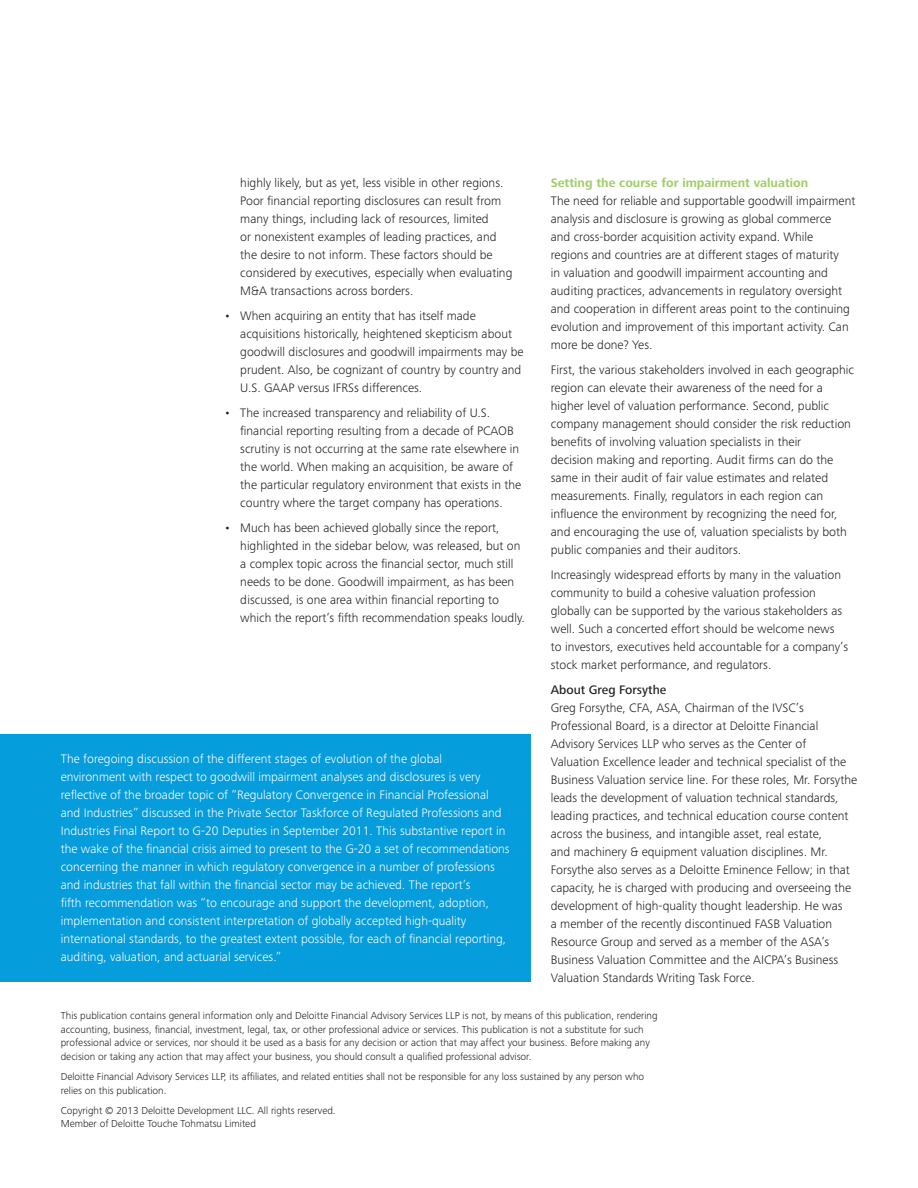
<style>
.page{position:relative;width:918px;height:1188px;background:#fff}
.page>*{position:absolute;margin:0;border:0;box-sizing:border-box;transform-origin:0 0}
.Body_copy{font:300 12.75px/18px "Frutiger Next Pro";color:#231f20}
.Body_copy-2{font:300 12.75px/18px "Frutiger Next Pro";color:#fff}
.B_Subhead__Bold_Colo{font:700 12.75px "Frutiger Next Pro";color:#9fce66}
.Subhead_styles_C_Sub{font:500 12.75px "Frutiger Next Pro";color:#231f20}
.Caption_styles_Capti{font:300 10.5px/13.5px "Frutiger Next Pro";color:#231f20}
</style>
<div class="page">
<div style="left:0;top:734px;width:531px;height:248px;background:#069ddc"></div>
<p class="B_Subhead__Bold_Colo" style="left:551px;top:176px;width:259px">Setting the course for impairment valuation</p>
<p class="Body_copy" style="left:551px;top:192px;width:306px">The need for reliable and supportable goodwill impairment analysis and disclosure is growing as global commerce<br>and cross-border acquisition activity expand. While<br>regions and countries are at different stages of maturity<br>in valuation and goodwill impairment accounting and auditing practices, advancements in regulatory oversight and cooperation in different areas point to the continuing evolution and improvement of this important activity. Can more be done? Yes.</p>
<p class="Body_copy" style="left:551px;top:361px;width:305px">First, the various stakeholders involved in each geographic region can elevate their awareness of the need for a higher level of valuation performance. Second, public company management should consider the risk reduction benefits of involving valuation specialists in their<br>decision making and reporting. Audit firms can do the same in their audit of fair value estimates and related measurements. Finally, regulators in each region can influence the environment by recognizing the need for, and encouraging the use of, valuation specialists by both public companies and their auditors.</p>
<p class="Body_copy" style="left:551px;top:566px;width:299px">Increasingly widespread efforts by many in the valuation community to build a cohesive valuation profession globally can be supported by the various stakeholders as well. Such a concerted effort should be welcome news to investors, executives held accountable for a company’s stock market performance, and regulators.</p>
<p class="Subhead_styles_C_Sub" style="left:551px;top:682px;width:117px">About Greg Forsythe</p>
<p class="Body_copy" style="left:551px;top:698px;width:308px">Greg Forsythe, CFA, ASA, Chairman of the IVSC’s Professional Board, is a director at Deloitte Financial Advisory Services LLP who serves as the Center of Valuation Excellence leader and technical specialist of the Business Valuation service line. For these roles, Mr. Forsythe leads the development of valuation technical standards, leading practices, and technical education course content across the business, and intangible asset, real estate,<br>and machinery &amp; equipment valuation disciplines. Mr.<br>Forsythe also serves as a Deloitte Eminence Fellow; in that capacity, he is charged with producing and overseeing the development of high-quality thought leadership. He was<br>a member of the recently discontinued FASB Valuation Resource Group and served as a member of the ASA’s Business Valuation Committee and the AICPA’s Business Valuation Standards Writing Task Force.</p>
<p class="Caption_styles_Capti" style="left:61px;top:1009px;width:598px">This publication contains general information only and Deloitte Financial Advisory Services LLP is not, by means of this publication, rendering accounting, business, financial, investment, legal, tax, or other professional advice or services. This publication is not a substitute for such professional advice or services, nor should it be used as a basis for any decision or action that may affect your business. Before making any decision or taking any action that may affect your business, you should consult a qualified professional advisor.</p>
<p class="Caption_styles_Capti" style="left:61px;top:1070px;width:585px">Deloitte Financial Advisory Services LLP, its affiliates, and related entities shall not be responsible for any loss sustained by any person who relies on this publication.</p>
<p class="Caption_styles_Capti" style="left:61px;top:1104px;width:277px">Copyright © 2013 Deloitte Development LLC. All rights reserved.<br>Member of Deloitte Touche Tohmatsu Limited</p>
<p class="Body_copy" style="left:240px;top:174px;width:274px">highly likely, but as yet, less visible in other regions.<br>Poor financial reporting disclosures can result from many things, including lack of resources, limited<br>or nonexistent examples of leading practices, and the desire to not inform. These factors should be considered by executives, especially when evaluating M&amp;A transactions across borders.</p>
<p class="Body_copy" style="left:240px;top:307px;width:285px;text-indent:-16px">• When acquiring an entity that has itself made acquisitions historically, heightened skepticism about goodwill disclosures and goodwill impairments may be prudent. Also, be cognizant of country by country and U.S. GAAP versus IFRSs differences.</p>
<p class="Body_copy" style="left:240px;top:404px;width:283px;text-indent:-16px">• The increased transparency and reliability of U.S. financial reporting resulting from a decade of PCAOB scrutiny is not occurring at the same rate elsewhere in the world. When making an acquisition, be aware of the particular regulatory environment that exists in the country where the target company has operations.</p>
<p class="Body_copy" style="left:240px;top:518px;width:286px;text-indent:-16px">• Much has been achieved globally since the report, highlighted in the sidebar below, was released, but on a complex topic across the financial sector, much still needs to be done. Goodwill impairment, as has been discussed, is one area within financial reporting to which the report’s fifth recommendation speaks loudly.</p>
<p class="Body_copy-2" style="left:61px;top:750px;width:451px">The foregoing discussion of the different stages of evolution of the global environment with respect to goodwill impairment analyses and disclosures is very reflective of the broader topic of “Regulatory Convergence in Financial Professional and Industries” discussed in the Private Sector Taskforce of Regulated Professions and Industries Final Report to G-20 Deputies in September 2011. This substantive report in the wake of the financial crisis aimed to present to the G-20 a set of recommendations concerning the manner in which regulatory convergence in a number of professions and industries that fall within the financial sector may be achieved. The report’s<br>fifth recommendation was “to encourage and support the development, adoption, implementation and consistent interpretation of globally accepted high-quality international standards, to the greatest extent possible, for each of financial reporting, auditing, valuation, and actuarial services.”</p>
</div>
